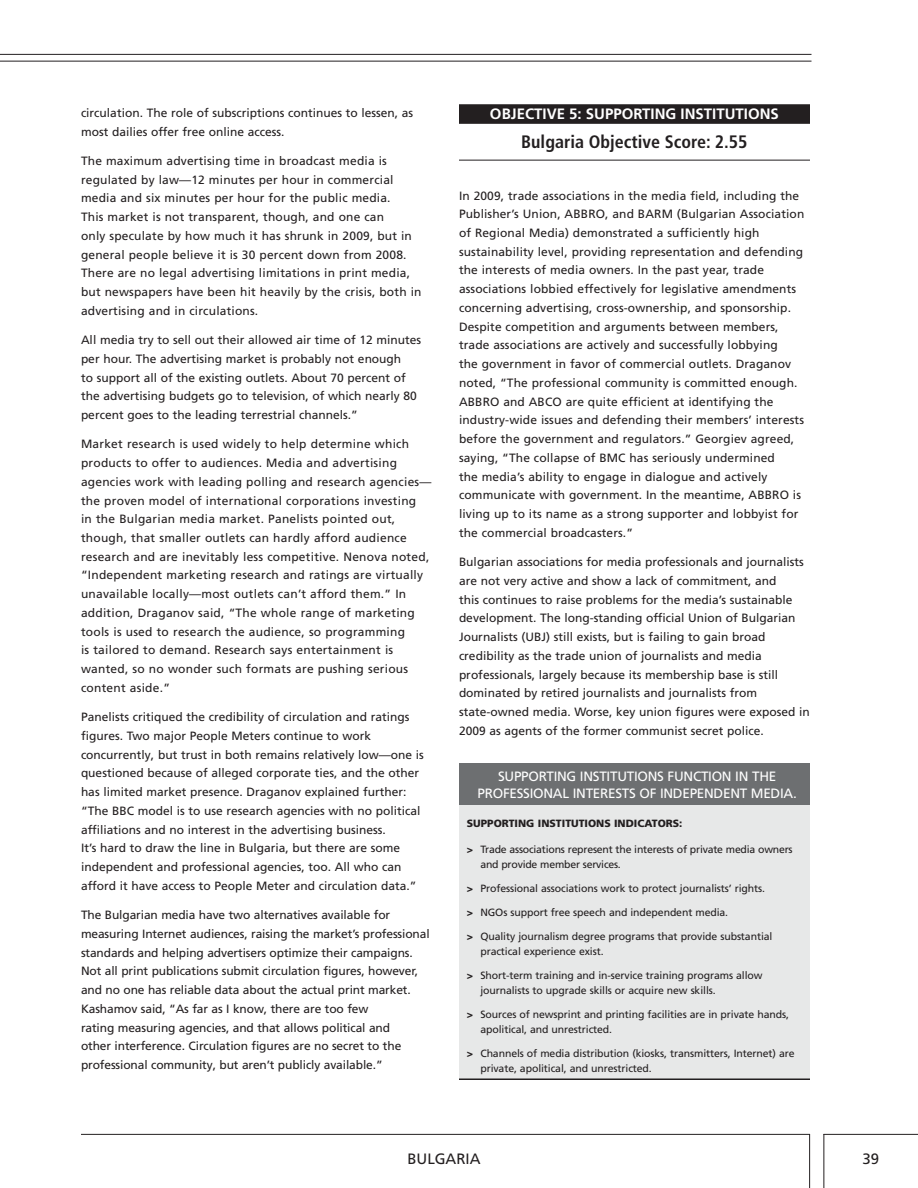
<style>
.page{position:relative;width:918px;height:1188px;background:#fff}
.page>*{position:absolute;margin:0;border:0;box-sizing:border-box;transform-origin:0 0}
.t1{font:700 condensed 18px "Frutiger";color:#231f20}
.t2{font:700 15px "Frutiger LT Pro";color:#fff}
.t3{font:15px "Frutiger LT Pro";color:#231f20}
.t4{font:13.5px "Frutiger LT Pro";color:#fff}
.t5{font:12px/18.8px "Frutiger LT Pro";letter-spacing:.01em;color:#231f20}
.t6{font:12px/18.8px "Frutiger LT Pro";letter-spacing:-.01em;color:#231f20}
.t7{font:10.5px/15px "Frutiger LT Pro";letter-spacing:-.01em;color:#231f20}
.t8{font:900 10.5px "Frutiger";color:#231f20}
.s1{font-family:"Frutiger";font-weight:900}
</style>
<div class="page">
<hr style="left:81px;top:1134px;width:729px;height:1px;background:#231f20">
<hr style="left:809px;top:1134px;width:1px;height:54px;background:#231f20">
<hr style="left:823px;top:1134px;width:1px;height:54px;background:#231f20">
<hr style="left:823px;top:1134px;width:95px;height:1px;background:#231f20">
<hr style="left:0;top:61px;width:812px;height:1px;background:#231f20">
<hr style="left:0;top:54px;width:812px;height:1px;background:#231f20">
<div style="left:459px;top:104px;width:351px;height:15px;background:#231f20"></div>
<div style="left:459px;top:119px;width:351px;height:5px;background:#231f20"></div>
<hr style="left:459px;top:160px;width:351px;height:1px;background:#231f20">
<div style="left:459px;top:798px;width:351px;height:282px;background:#e7e8e8"></div>
<div style="left:459px;top:764px;width:351px;height:41px;background:#6d6f71"></div>
<hr style="left:459px;top:1078px;width:351px;height:2px;background:#231f20">
<p class="t5" style="left:81px;top:103px;width:334px">circulation. The role of subscriptions continues to lessen, as most dailies offer free online access.</p>
<p class="t5" style="left:81px;top:151px;width:342px">The maximum advertising time in broadcast media is regulated by law—12 minutes per hour in commercial media and six minutes per hour for the public media.<br>This market is not transparent, though, and one can<br>only speculate by how much it has shrunk in 2009, but in general people believe it is 30 percent down from 2008.<br>There are no legal advertising limitations in print media, but newspapers have been hit heavily by the crisis, both in advertising and in circulations.</p>
<p class="t5" style="left:81px;top:331px;width:342px">All media try to sell out their allowed air time of 12 minutes per hour. The advertising market is probably not enough<br>to support all of the existing outlets. About 70 percent of the advertising budgets go to television, of which nearly 80 percent goes to the leading terrestrial channels.”</p>
<p class="t5" style="left:81px;top:435px;width:352px">Market research is used widely to help determine which products to offer to audiences. Media and advertising agencies work with leading polling and research agencies— the proven model of international corporations investing<br>in the Bulgarian media market. Panelists pointed out, though, that smaller outlets can hardly afford audience research and are inevitably less competitive. Nenova noted, “Independent marketing research and ratings are virtually unavailable locally—most outlets can’t afford them.” In addition, Draganov said, “The whole range of marketing tools is used to research the audience, so programming<br>is tailored to demand. Research says entertainment is wanted, so no wonder such formats are pushing serious content aside.”</p>
<p class="t5" style="left:81px;top:708px;width:344px">Panelists critiqued the credibility of circulation and ratings figures. Two major People Meters continue to work concurrently, but trust in both remains relatively low—one is questioned because of alleged corporate ties, and the other has limited market presence. Draganov explained further: “The BBC model is to use research agencies with no political affiliations and no interest in the advertising business.<br>It’s hard to draw the line in Bulgaria, but there are some independent and professional agencies, too. All who can afford it have access to People Meter and circulation data.”</p>
<p class="t6" style="left:81px;top:906px;width:350px">The Bulgarian media have two alternatives available for measuring Internet audiences, raising the market’s professional standards and helping advertisers optimize their campaigns.<br>Not all print publications submit circulation figures, however, and no one has reliable data about the actual print market.<br>Kashamov said, “As far as I know, there are too few<br>rating measuring agencies, and that allows political and<br>other interference. Circulation figures are no secret to the professional community, but aren’t publicly available.”</p>
<p class="t2" style="left:490px;top:105px;width:21px">OBJECTIVE</p>
<p class="t2" style="left:569px;top:105px;width:35px">5: SUPPORTING</p>
<p class="t2" style="left:681px;top:105px;width:14px">INSTITUTIONS</p>
<h1 class="t1" style="left:521px;top:131px;width:228px">Bulgaria Objective Score: 2.55</h1>
<p class="t5" style="left:459px;top:186px;width:347px">In 2009, trade associations in the media field, including the Publisher’s Union, ABBRO, and BARM (Bulgarian Association of Regional Media) demonstrated a sufficiently high sustainability level, providing representation and defending the interests of media owners. In the past year, trade associations lobbied effectively for legislative amendments concerning advertising, cross-ownership, and sponsorship.<br>Despite competition and arguments between members, trade associations are actively and successfully lobbying<br>the government in favor of commercial outlets. Draganov noted, “The professional community is committed enough.<br>ABBRO and ABCO are quite efficient at identifying the industry-wide issues and defending their members’ interests before the government and regulators.” Georgiev agreed, saying, “The collapse of BMC has seriously undermined<br>the media’s ability to engage in dialogue and actively communicate with government. In the meantime, ABBRO is living up to its name as a strong supporter and lobbyist for the commercial broadcasters.”</p>
<p class="t5" style="left:459px;top:553px;width:352px">Bulgarian associations for media professionals and journalists are not very active and show a lack of commitment, and<br>this continues to raise problems for the media’s sustainable development. The long-standing official Union of Bulgarian Journalists (UBJ) still exists, but is failing to gain broad credibility as the trade union of journalists and media professionals, largely because its membership base is still dominated by retired journalists and journalists from state-owned media. Worse, key union figures were exposed in 2009 as agents of the former communist secret police.</p>
<p class="t4" style="left:498px;top:769px;width:16px">Supporting</p>
<p class="t4" style="left:580px;top:769px;width:8px">institutions</p>
<p class="t4" style="left:668px;top:769px;width:9px">function</p>
<p class="t4" style="left:735px;top:769px;width:26px">in the</p>
<p class="t4" style="left:478px;top:785px;width:9px">professional</p>
<p class="t4" style="left:573px;top:785px;width:8px">interests</p>
<p class="t4" style="left:639px;top:785px;width:30px">of independent</p>
<p class="t4" style="left:751px;top:785px;width:10px">media</p>
<p class="t4" style="left:793px;top:785px;width:5px">.</p>
<p class="t8" style="left:467px;top:817px;width:217px">SUPPORTING INSTITUTIONS INDICATORS:</p>
<p class="t7" style="left:480px;top:841px;width:314px;text-indent:-14px"><span class="s1">&gt;</span> Trade associations represent the interests of private media owners and provide member services.</p>
<p class="t7" style="left:467px;top:881px;width:300px"><span class="s1">&gt;</span> Professional associations work to protect journalists’ rights.</p>
<p class="t7" style="left:467px;top:905px;width:263px"><span class="s1">&gt;</span> NGOs support free speech and independent media.</p>
<p class="t7" style="left:480px;top:929px;width:294px;text-indent:-14px"><span class="s1">&gt;</span> Quality journalism degree programs that provide substantial practical experience exist.</p>
<p class="t7" style="left:480px;top:968px;width:284px;text-indent:-14px"><span class="s1">&gt;</span> Short-term training and in-service training programs allow journalists to upgrade skills or acquire new skills.</p>
<p class="t7" style="left:480px;top:1007px;width:310px;text-indent:-14px"><span class="s1">&gt;</span> Sources of newsprint and printing facilities are in private hands, apolitical, and unrestricted.</p>
<p class="t7" style="left:480px;top:1046px;width:316px;text-indent:-14px"><span class="s1">&gt;</span> Channels of media distribution (kiosks, transmitters, Internet) are private, apolitical, and unrestricted.</p>
<p class="t3" style="left:407px;top:1150px;width:20px">Bulgaria</p>
<p class="t3" style="left:862px;top:1150px;width:18px">39</p>
</div>
